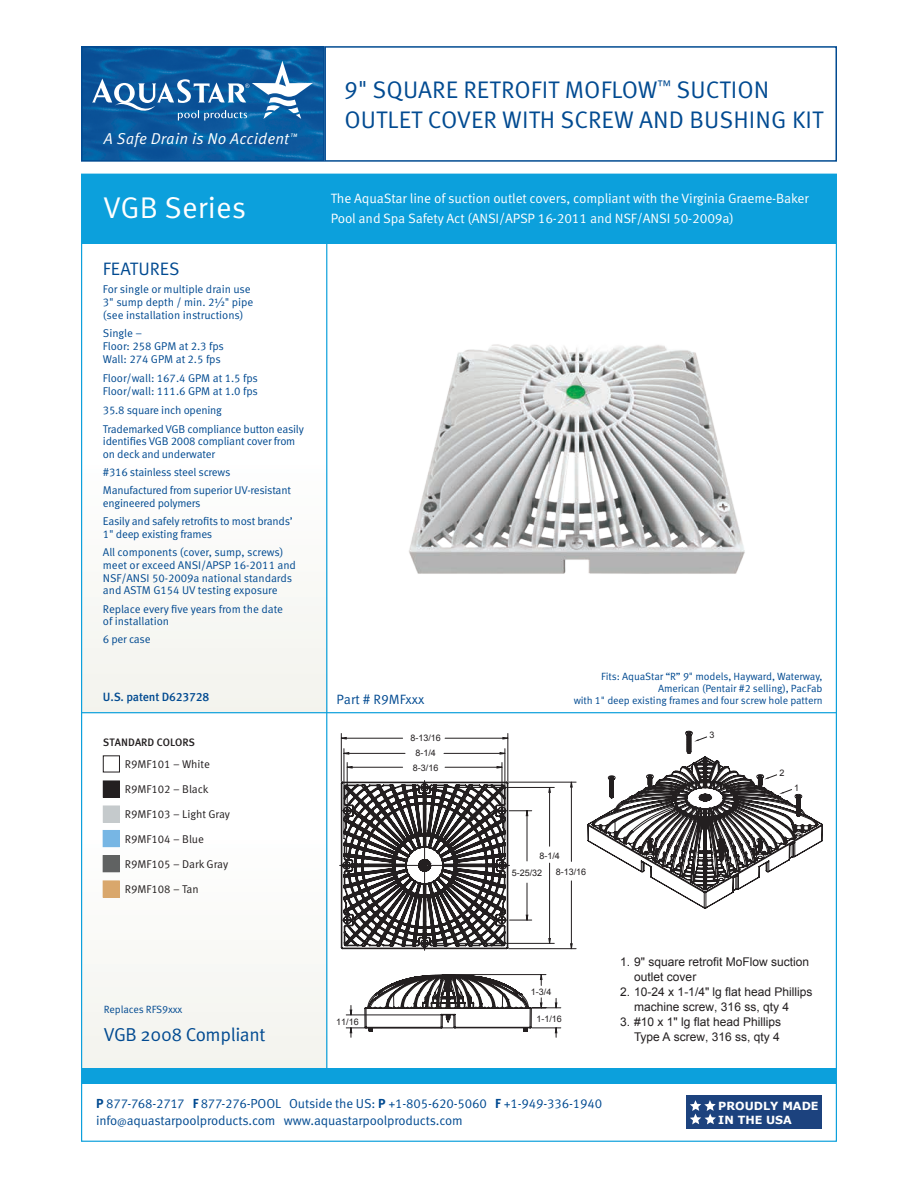
<style>
.page{position:relative;width:918px;height:1188px;background:#fff}
.page>*{position:absolute;margin:0;border:0;box-sizing:border-box;transform-origin:0 0}
.t1{font:30px "Meta Pro Norm";letter-spacing:.005em;color:#fff}
.head{font:24px/30px "Meta Pro Norm";letter-spacing:.005em;color:#014a91}
.t2{font:18.75px "Meta Pro Norm";letter-spacing:-.02em;color:#014a91}
.t3{font:18px "Meta Pro Norm";letter-spacing:.005em;color:#014a91}
.t4{font:15.75px "Meta Pro Norm Ita";letter-spacing:.01em;color:#fff}
.t5{font:13.5px/19.5px "Meta Pro Norm";letter-spacing:-.01em;color:#fff}
.t6{font:13.5px "Meta Pro Norm";color:#014a91}
.t7{font:13.05px/17.5px "Meta Pro Norm";letter-spacing:-.01em;color:#014a91}
.t8{font:12px/15px "Arial";color:#231f20}
.patent{font:500 12px "Meta Pro";letter-spacing:-.015em;color:#014a91}
.t9{font:11.25px/12.8px "Meta Pro Norm";letter-spacing:-.015em;color:#014a91}
.t10{font:11.25px "Meta Pro Norm";letter-spacing:-.005em;color:#231f20}
.t11{font:700 11.25px/13px "Verdana";color:#fff}
.t12{font:10.8px "Meta Plus Medium Caps";color:#231f20}
._7_8{font:10.5px/12px "Meta Pro Norm";letter-spacing:-.01em;color:#014a91;text-align:right}
.t13{font:9px/16.5px "Arial";color:#231f20}
.s1{font-family:"Meta Pro";font-weight:700}
.s2{font-size:10.5px}
</style>
<div class="page">
<img style="left:84px;top:49px;width:238px;height:110px">
<div style="left:81px;top:46px;width:244px;height:116px;border:2px solid #014a91"></div>
<div style="left:324px;top:46px;width:513px;height:116px;border:2px solid #014a91"></div>
<svg style="left:92px;top:61px;width:221px;height:59px;background:#3576ae"></svg>
<div style="left:81px;top:1073px;width:756px;height:69px;border:1px solid #0ca0dc"></div>
<div style="left:81px;top:174px;width:756px;height:70px;background:#0ca0dc"></div>
<div style="left:81px;top:457px;width:246px;height:255px;background:#f9f9f5"></div>
<div style="left:81px;top:833px;width:246px;height:239px;background:#f9f9f5"></div>
<hr style="left:326px;top:206px;width:1px;height:867px;background:#0ca0dc">
<hr style="left:81px;top:712px;width:756px;height:1px;background:#0ca0dc">
<div style="left:81px;top:1068px;width:756px;height:15px;background:#0ca0dc"></div>
<div style="left:686px;top:1096px;width:136px;height:33px;background:#1c427e"></div>
<svg style="left:690px;top:1100px;width:26px;height:24px"></svg>
<hr style="left:340px;top:865px;width:81px;height:1px;background:#231f20">
<svg style="left:341px;top:737px;width:231px;height:296px"></svg>
<svg style="left:587px;top:731px;width:236px;height:178px"></svg>
<img style="left:409px;top:344px;width:336px;height:230px">
<div style="left:103px;top:755px;width:17px;height:17px;border:1px solid #231f20"></div>
<div style="left:103px;top:781px;width:16px;height:16px;background:#231f20"></div>
<div style="left:103px;top:781px;width:17px;height:17px;border:1px solid #231f20"></div>
<div style="left:103px;top:806px;width:16px;height:16px;background:#c5cacc"></div>
<div style="left:103px;top:806px;width:17px;height:17px;border:1px solid #c5cacc"></div>
<div style="left:103px;top:830px;width:16px;height:17px;background:#77b6e4"></div>
<div style="left:103px;top:830px;width:17px;height:17px;border:1px solid #77b6e4"></div>
<div style="left:103px;top:856px;width:16px;height:16px;background:#606262"></div>
<div style="left:103px;top:855px;width:17px;height:17px;border:1px solid #606262"></div>
<div style="left:103px;top:881px;width:16px;height:16px;background:#d9a76c"></div>
<div style="left:103px;top:881px;width:17px;height:16px;border:1px solid #d9a76c"></div>
<h3 class="t4" style="left:104px;top:127px;width:195px">A Safe Drain is No Accident<sup>™</sup></h3>
<p class="head" style="left:344px;top:73px;width:480px">9" SQUARE RETROFIT MOFLOW<sup>™</sup> SUCTION<br>OUTLET COVER WITH SCREW AND BUSHING KIT</p>
<p class="t1" style="left:104px;top:185px;width:144px">VGB Series</p>
<p class="t5" style="left:331px;top:188px;width:480px">The AquaStar line of suction outlet covers, compliant with the Virginia Graeme-Baker<br>Pool and Spa Safety Act (ANSI/APSP 16-2011 and NSF/ANSI 50-2009a)</p>
<p class="t3" style="left:103px;top:255px;width:78px">FEATURES</p>
<p class="t9" style="left:103px;top:282px;width:152px">For single or multiple drain use<br>3" sump depth / min. 2½" pipe (see installation instructions)</p>
<p class="t9" style="left:103px;top:326px;width:123px">Single –<br>Floor: 258 GPM at 2.3 fps<br>Wall: 274 GPM at 2.5 fps</p>
<p class="t9" style="left:103px;top:371px;width:157px">Floor/wall: 167.4 GPM at 1.5 fps<br>Floor/wall: 111.6 GPM at 1.0 fps</p>
<p class="t9" style="left:103px;top:403px;width:121px">35.8 square inch opening</p>
<p class="t9" style="left:103px;top:422px;width:202px">Trademarked VGB compliance button easily identifies VGB 2008 compliant cover from on deck and underwater</p>
<p class="t9" style="left:103px;top:465px;width:129px">#316 stainless steel screws</p>
<p class="t9" style="left:103px;top:483px;width:190px">Manufactured from superior UV-resistant engineered polymers</p>
<p class="t9" style="left:103px;top:514px;width:192px">Easily and safely retrofits to most brands’<br>1" deep existing frames</p>
<p class="t9" style="left:103px;top:545px;width:195px">All components (cover, sump, screws) meet or exceed ANSI/APSP 16-2011 and NSF/ANSI 50-2009a national standards and ASTM G154 UV testing exposure</p>
<p class="t9" style="left:103px;top:602px;width:182px">Replace every five years from the date of installation</p>
<p class="t9" style="left:103px;top:632px;width:49px">6 per case</p>
<p class="patent" style="left:103px;top:687px;width:108px">U.S. patent D623728</p>
<p class="t6" style="left:337px;top:689px;width:89px">Part # R9MFxxx</p>
<p class="t12" style="left:103px;top:736px;width:93px">STANDARD COLORS</p>
<p class="t10" style="left:125px;top:756px;width:86px">R9MF101 – White</p>
<p class="t10" style="left:125px;top:781px;width:85px">R9MF102 – Black</p>
<p class="t10" style="left:125px;top:805px;width:107px">R9MF103 – Light Gray</p>
<p class="t10" style="left:125px;top:830px;width:81px">R9MF104 – Blue</p>
<p class="t10" style="left:125px;top:855px;width:105px">R9MF105 – Dark Gray</p>
<p class="t10" style="left:125px;top:880px;width:75px">R9MF108 – Tan</p>
<p class="_7_8" style="left:104px;top:1003px;width:80px">Replaces RFS9xxx</p>
<p class="t2" style="left:104px;top:1020px;width:163px">VGB 2008 Compliant</p>
<p class="t13" style="left:410px;top:730px;width:32px">8-13/16</p>
<p class="t13" style="left:415px;top:745px;width:22px">8-1/4</p>
<p class="t13" style="left:413px;top:759px;width:27px">8-3/16</p>
<p class="t13" style="left:336px;top:1013px;width:24px">11/16</p>
<p class="_7_8" style="left:574px;top:669px;width:250px">Fits: AquaStar “R” 9" models, Hayward, Waterway,<br>American (Pentair #2 selling), PacFab<br>with 1" deep existing frames and four screw hole pattern</p>
<p class="t13" style="left:512px;top:848px;width:50px;text-indent:28px">8-1/4<br>5-25/32</p>
<p class="t13" style="left:556px;top:864px;width:32px">8-13/16</p>
<p class="t13" style="left:531px;top:984px;width:22px">1-3/4</p>
<p class="t13" style="left:536px;top:1010px;width:27px">1-1/16</p>
<p class="t13" style="left:709px;top:727px;width:7px">3</p>
<p class="t13" style="left:779px;top:765px;width:7px">2</p>
<p class="t13" style="left:794px;top:780px;width:7px">1</p>
<p class="t8" style="left:634px;top:955px;width:176px;text-indent:-14px">1. 9" square retrofit MoFlow suction outlet cover</p>
<p class="t8" style="left:634px;top:985px;width:180px;text-indent:-14px">2. 10-24 x 1-1/4" lg flat head Phillips machine screw, 316 ss, qty 4</p>
<p class="t8" style="left:620px;top:1015px;width:163px;text-align:right">3. #10 x 1" lg flat head Phillips<br>Type A screw, 316 ss, qty 4</p>
<p class="t7" style="left:96px;top:1094px;width:508px"><span class="s1">P</span> 877-768-2717 <span class="s1">F</span> 877-276-POOL Outside the US: <span class="s1">P</span> +1-805-620-5060 <span class="s1">F</span> +1-949-336-1940 info<span class="s2">@</span>aquastarpoolproducts.com www.aquastarpoolproducts.com</p>
<p class="t11" style="left:718px;top:1100px;width:102px">PROUDLY MADE<br>IN THE USA</p>
</div>
